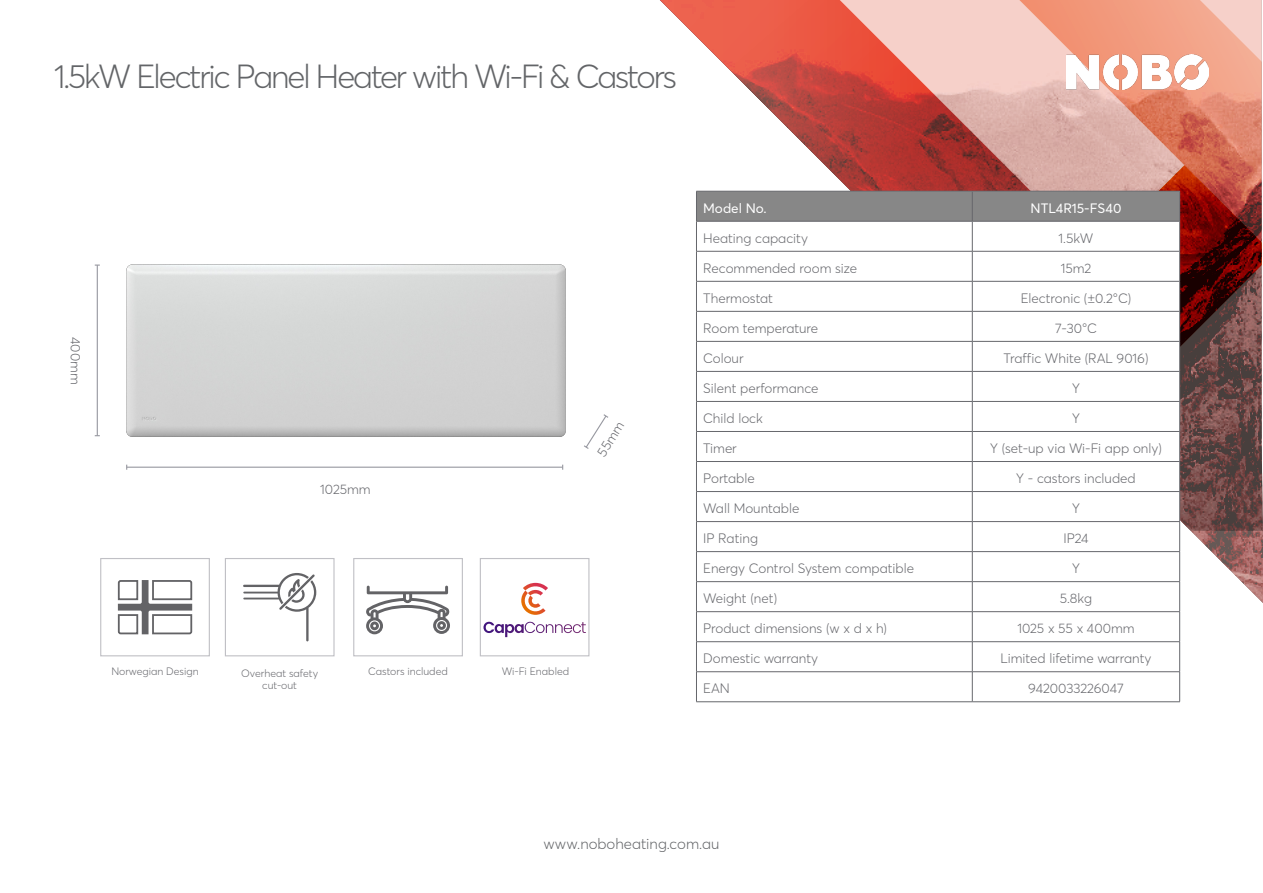
<style>
.page{position:relative;width:1263px;height:893px;background:#fff}
.page>*{position:absolute;margin:0;border:0;box-sizing:border-box;transform-origin:0 0}
.t1{font:300 33px "Averta Std";letter-spacing:-.06em;color:#636568}
.t2{font:300 15px "Averta Std";color:#636568}
.t3{font:300 13.5px "Averta Std";color:#66676c}
.t4{font:13.5px "Averta Std";color:#fff}
.t5{font:300 10.65px/12.8px "Averta Std";color:#66676c;text-align:center}
</style>
<div class="page">
<svg style="left:1180px;top:531px;width:83px;height:72px"></svg>
<svg style="left:660px;top:0;width:330px;height:191px"></svg>
<svg style="left:819px;top:166px;width:171px;height:25px;background:#b14a47"></svg>
<svg style="left:1180px;top:254px;width:83px;height:277px;background:#653e3c"></svg>
<svg style="left:990px;top:0;width:272px;height:254px;background:#d89283"></svg>
<div style="left:696px;top:191px;width:484px;height:511px;background:#fff"></div>
<div style="left:697px;top:192px;width:482px;height:29px;background:#878787"></div>
<hr style="left:696px;top:191px;width:276px;height:1px;background:#66676c">
<hr style="left:696px;top:191px;width:1px;height:30px;background:#66676c">
<hr style="left:972px;top:191px;width:208px;height:1px;background:#66676c">
<hr style="left:972px;top:191px;width:1px;height:30px;background:#66676c">
<hr style="left:1179px;top:191px;width:1px;height:30px;background:#66676c">
<hr style="left:696px;top:221px;width:276px;height:1px;background:#66676c">
<hr style="left:696px;top:221px;width:1px;height:30px;background:#66676c">
<hr style="left:972px;top:221px;width:208px;height:1px;background:#66676c">
<hr style="left:972px;top:221px;width:1px;height:30px;background:#66676c">
<hr style="left:1179px;top:221px;width:1px;height:30px;background:#66676c">
<hr style="left:696px;top:251px;width:276px;height:1px;background:#66676c">
<hr style="left:696px;top:251px;width:1px;height:30px;background:#66676c">
<hr style="left:972px;top:251px;width:208px;height:1px;background:#66676c">
<hr style="left:972px;top:251px;width:1px;height:30px;background:#66676c">
<hr style="left:1179px;top:251px;width:1px;height:30px;background:#66676c">
<hr style="left:696px;top:281px;width:276px;height:1px;background:#66676c">
<hr style="left:696px;top:281px;width:1px;height:30px;background:#66676c">
<hr style="left:972px;top:281px;width:208px;height:1px;background:#66676c">
<hr style="left:972px;top:281px;width:1px;height:30px;background:#66676c">
<hr style="left:1179px;top:281px;width:1px;height:30px;background:#66676c">
<hr style="left:696px;top:311px;width:276px;height:1px;background:#66676c">
<hr style="left:972px;top:311px;width:208px;height:1px;background:#66676c">
<hr style="left:696px;top:341px;width:276px;height:1px;background:#66676c">
<hr style="left:972px;top:341px;width:208px;height:1px;background:#66676c">
<hr style="left:696px;top:371px;width:276px;height:1px;background:#66676c">
<hr style="left:972px;top:371px;width:208px;height:1px;background:#66676c">
<hr style="left:696px;top:401px;width:276px;height:1px;background:#66676c">
<hr style="left:972px;top:401px;width:208px;height:1px;background:#66676c">
<hr style="left:696px;top:431px;width:276px;height:1px;background:#66676c">
<hr style="left:972px;top:431px;width:208px;height:1px;background:#66676c">
<hr style="left:696px;top:461px;width:276px;height:1px;background:#66676c">
<hr style="left:972px;top:461px;width:208px;height:1px;background:#66676c">
<hr style="left:696px;top:491px;width:276px;height:1px;background:#66676c">
<hr style="left:972px;top:491px;width:208px;height:1px;background:#66676c">
<hr style="left:696px;top:521px;width:276px;height:1px;background:#66676c">
<hr style="left:972px;top:521px;width:208px;height:1px;background:#66676c">
<hr style="left:696px;top:551px;width:276px;height:1px;background:#66676c">
<hr style="left:972px;top:551px;width:208px;height:1px;background:#66676c">
<hr style="left:696px;top:581px;width:276px;height:1px;background:#66676c">
<hr style="left:972px;top:581px;width:208px;height:1px;background:#66676c">
<hr style="left:696px;top:611px;width:276px;height:1px;background:#66676c">
<hr style="left:972px;top:611px;width:208px;height:1px;background:#66676c">
<hr style="left:696px;top:641px;width:276px;height:1px;background:#66676c">
<svg style="left:696px;top:312px;width:1px;height:359px"></svg>
<hr style="left:972px;top:641px;width:208px;height:1px;background:#66676c">
<svg style="left:972px;top:312px;width:1px;height:359px"></svg>
<svg style="left:1179px;top:312px;width:1px;height:359px"></svg>
<hr style="left:696px;top:671px;width:276px;height:1px;background:#66676c">
<hr style="left:696px;top:672px;width:1px;height:30px;background:#66676c">
<hr style="left:972px;top:671px;width:208px;height:1px;background:#66676c">
<hr style="left:972px;top:672px;width:1px;height:30px;background:#66676c">
<hr style="left:1179px;top:672px;width:1px;height:30px;background:#66676c">
<hr style="left:696px;top:701px;width:276px;height:1px;background:#66676c">
<hr style="left:972px;top:701px;width:208px;height:1px;background:#66676c">
<img style="left:1066px;top:55px;width:143px;height:34px">
<div style="left:100px;top:558px;width:110px;height:98px;border:1px solid #c0c0c5"></div>
<div style="left:225px;top:558px;width:110px;height:98px;border:1px solid #c0c0c5"></div>
<div style="left:353px;top:558px;width:110px;height:98px;border:1px solid #c0c0c5"></div>
<svg style="left:117px;top:580px;width:76px;height:55px"></svg>
<svg style="left:243px;top:573px;width:73px;height:68px"></svg>
<svg style="left:366px;top:586px;width:84px;height:48px"></svg>
<hr style="left:97px;top:265px;width:1px;height:171px;background:#9798a0">
<svg style="left:584px;top:414px;width:24px;height:35px"></svg>
<hr style="left:127px;top:467px;width:436px;height:1px;background:#9798a0">
<div style="left:480px;top:558px;width:109px;height:98px;border:1px solid #c0c0c5"></div>
<svg style="left:483px;top:622px;width:103px;height:15px"></svg>
<svg style="left:521px;top:583px;width:27px;height:32px"></svg>
<p class="t1" style="left:54px;top:53px;width:624px">1.5kW Electric Panel Heater with Wi-Fi &amp; Castors</p>
<p class="t3" style="left:85px;top:337px;width:49px;rotate:90deg">400mm</p>
<p class="t3" style="left:320px;top:480px;width:52px">1025mm</p>
<p class="t3" style="left:593px;top:450px;width:40px;rotate:-58deg">55mm</p>
<p class="t5" style="left:111px;top:664px;width:89px">Norwegian Design</p>
<p class="t5" style="left:241px;top:666px;width:78px">Overheat safety cut-out</p>
<p class="t5" style="left:368px;top:664px;width:81px">Castors included</p>
<p class="t5" style="left:502px;top:664px;width:69px">Wi-Fi Enabled</p>
<p class="t4" style="left:703px;top:199px;width:65px">Model No.</p>
<p class="t4" style="left:1030px;top:199px;width:92px">NTL4R15-FS40</p>
<p class="t3" style="left:703px;top:229px;width:106px">Heating capacity</p>
<p class="t3" style="left:1058px;top:229px;width:36px">1.5kW</p>
<p class="t3" style="left:703px;top:259px;width:155px">Recommended room size</p>
<p class="t3" style="left:1061px;top:259px;width:32px">15m2</p>
<p class="t3" style="left:703px;top:289px;width:71px">Thermostat</p>
<p class="t3" style="left:1021px;top:289px;width:112px">Electronic (±0.2°C)</p>
<p class="t3" style="left:703px;top:319px;width:117px">Room temperature</p>
<p class="t3" style="left:1055px;top:319px;width:43px">7-30°C</p>
<p class="t3" style="left:703px;top:349px;width:42px">Colour</p>
<p class="t3" style="left:1003px;top:349px;width:146px">Traffic White (RAL 9016)</p>
<p class="t3" style="left:703px;top:379px;width:117px">Silent performance</p>
<p class="t3" style="left:1072px;top:379px;width:9px">Y</p>
<p class="t3" style="left:703px;top:409px;width:61px">Child lock</p>
<p class="t3" style="left:1072px;top:409px;width:9px">Y</p>
<p class="t3" style="left:703px;top:439px;width:35px">Timer</p>
<p class="t3" style="left:990px;top:439px;width:173px">Y (set-up via Wi-Fi app only)</p>
<p class="t3" style="left:703px;top:469px;width:53px">Portable</p>
<p class="t3" style="left:1016px;top:469px;width:121px">Y - castors included</p>
<p class="t3" style="left:703px;top:499px;width:98px">Wall Mountable</p>
<p class="t3" style="left:1072px;top:499px;width:9px">Y</p>
<p class="t3" style="left:703px;top:529px;width:56px">IP Rating</p>
<p class="t3" style="left:1063px;top:529px;width:27px">IP24</p>
<p class="t3" style="left:703px;top:559px;width:212px">Energy Control System compatible</p>
<p class="t3" style="left:1072px;top:559px;width:9px">Y</p>
<p class="t3" style="left:703px;top:589px;width:75px">Weight (net)</p>
<p class="t3" style="left:1060px;top:589px;width:34px">5.8kg</p>
<p class="t3" style="left:703px;top:619px;width:185px">Product dimensions (w x d x h)</p>
<p class="t3" style="left:1017px;top:619px;width:119px">1025 x 55 x 400mm</p>
<p class="t3" style="left:703px;top:649px;width:116px">Domestic warranty</p>
<p class="t3" style="left:1000px;top:649px;width:153px">Limited lifetime warranty</p>
<p class="t3" style="left:703px;top:679px;width:28px">EAN</p>
<p class="t3" style="left:1028px;top:679px;width:97px">9420033226047</p>
<p class="t2" style="left:544px;top:834px;width:177px">www.noboheating.com.au</p>
</div>
